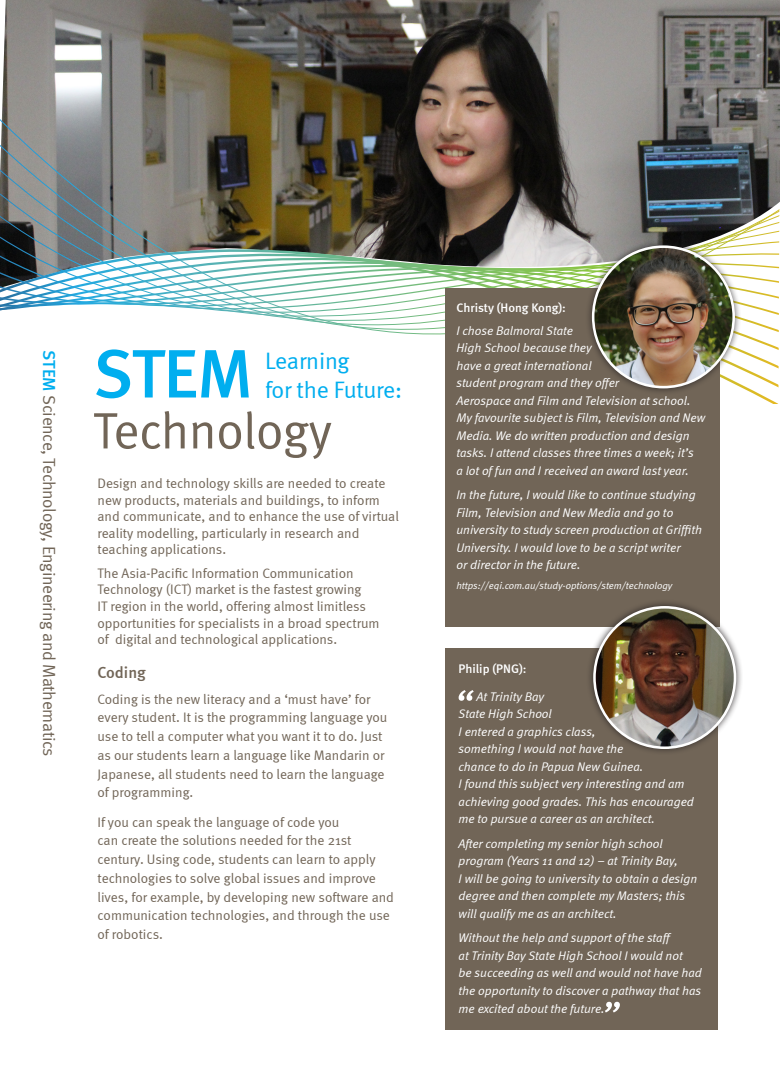
<style>
.page{position:relative;width:780px;height:1088px;background:#fff}
.page>*{position:absolute;margin:0;border:0;box-sizing:border-box;transform-origin:0 0}
.t1{font:500 68.38px "Meta";color:#00aeef}
.t2{font:51.25px "Meta Normal";letter-spacing:-.01em;color:#716557}
.t3{font:23.75px "Meta Normal";letter-spacing:-.01em;color:#00aeef}
.t4{font:17.5px "Meta Normal";letter-spacing:-.02em;color:#716557}
.Heading_2_Body{font:500 16.25px "Meta";color:#716557}
.Body_Text{font:13.75px/18.8px "Meta Normal";color:#716557}
.t5{font:italic 12.5px/17.5px "Meta Normal";color:#fff}
.t6{font:500 12.5px "Meta";color:#fff}
.t7{font:italic 10px "Meta Normal";letter-spacing:-.005em;color:#fff}
.s1{font-family:"Meta";font-weight:500;color:#00aeef}
</style>
<div class="page">
<img style="left:2px;top:0;width:778px;height:94px">
<img style="left:0;top:94px;width:780px;height:310px">
<div style="left:445px;top:288px;width:274px;height:338px;background:#716557"></div>
<div style="left:445px;top:648px;width:272px;height:381px;background:#716557"></div>
<svg style="left:458px;top:690px;width:15px;height:11px"></svg>
<svg style="left:605px;top:1002px;width:15px;height:10px"></svg>
<div style="left:585px;top:239px;width:156px;height:156px;background:#231f20;opacity:.75"></div>
<img style="left:593px;top:247px;width:140px;height:140px;border-radius:70px">
<div style="left:592px;top:245px;width:143px;height:143px;border:3px solid #fff;border-radius:50%"></div>
<div style="left:586px;top:599px;width:156px;height:156px;background:#231f20;opacity:.75"></div>
<img style="left:594px;top:607px;width:141px;height:141px;border-radius:70px">
<div style="left:593px;top:606px;width:143px;height:143px;border:3px solid #fff;border-radius:50%"></div>
<p class="t1" style="left:93px;top:334px;width:161px">STEM</p>
<p class="t4" style="left:59px;top:350px;width:408px;rotate:90deg"><span class="s1">STEM</span> Science, Technology, Engineering and Mathematics</p>
<p class="t3" style="left:265px;top:347px;width:86px">Learning</p>
<p class="t3" style="left:265px;top:376px;width:138px">for the Future:</p>
<p class="t2" style="left:93px;top:401px;width:240px">Technology</p>
<p class="Body_Text" style="left:97px;top:475px;width:303px;line-height:16.5px">Design and technology skills are needed to create new products, materials and buildings, to inform and communicate, and to enhance the use of virtual reality modelling, particularly in research and teaching applications.</p>
<p class="Body_Text" style="left:97px;top:565px;width:283px;line-height:16.5px">The Asia-Pacific Information Communication Technology (ICT) market is the fastest growing<br>IT region in the world, offering almost limitless opportunities for specialists in a broad spectrum of digital and technological applications.</p>
<p class="Heading_2_Body" style="left:97px;top:663px;width:50px">Coding</p>
<p class="Body_Text" style="left:97px;top:689px;width:291px">Coding is the new literacy and a ‘must have’ for every student. It is the programming language you use to tell a computer what you want it to do. Just as our students learn a language like Mandarin or Japanese, all students need to learn the language of programming.</p>
<p class="Body_Text" style="left:97px;top:812px;width:298px">If you can speak the language of code you<br>can create the solutions needed for the 21st century. Using code, students can learn to apply technologies to solve global issues and improve lives, for example, by developing new software and communication technologies, and through the use of robotics.</p>
<p class="t6" style="left:456px;top:300px;width:111px">Christy (Hong Kong):</p>
<p class="t5" style="left:456px;top:322px;width:250px">I chose Balmoral State<br>High School because they<br>have a great international<br>student program and they offer<br>Aerospace and Film and Television at school.<br>My favourite subject is Film, Television and New Media. We do written production and design tasks. I attend classes three times a week; it’s<br>a lot of fun and I received an award last year.</p>
<p class="t5" style="left:456px;top:486px;width:247px">In the future, I would like to continue studying Film, Television and New Media and go to university to study screen production at Griffith University. I would love to be a script writer<br>or director in the future.</p>
<p class="t7" style="left:456px;top:579px;width:217px">https://eqi.com.au/study-options/stem/technology</p>
<p class="t6" style="left:458px;top:662px;width:69px">Philip (PNG):</p>
<p class="t5" style="left:458px;top:687px;width:237px;text-indent:18px">At Trinity Bay<br>State High School<br>I entered a graphics class,<br>something I would not have the<br>chance to do in Papua New Guinea.<br>I found this subject very interesting and am achieving good grades. This has encouraged me to pursue a career as an architect.</p>
<p class="t5" style="left:458px;top:834px;width:240px">After completing my senior high school program (Years 11 and 12) – at Trinity Bay,<br>I will be going to university to obtain a design degree and then complete my Masters; this will qualify me as an architect.</p>
<p class="t5" style="left:458px;top:929px;width:245px">Without the help and support of the staff<br>at Trinity Bay State High School I would not<br>be succeeding as well and would not have had the opportunity to discover a pathway that has me excited about the future.</p>
</div>
